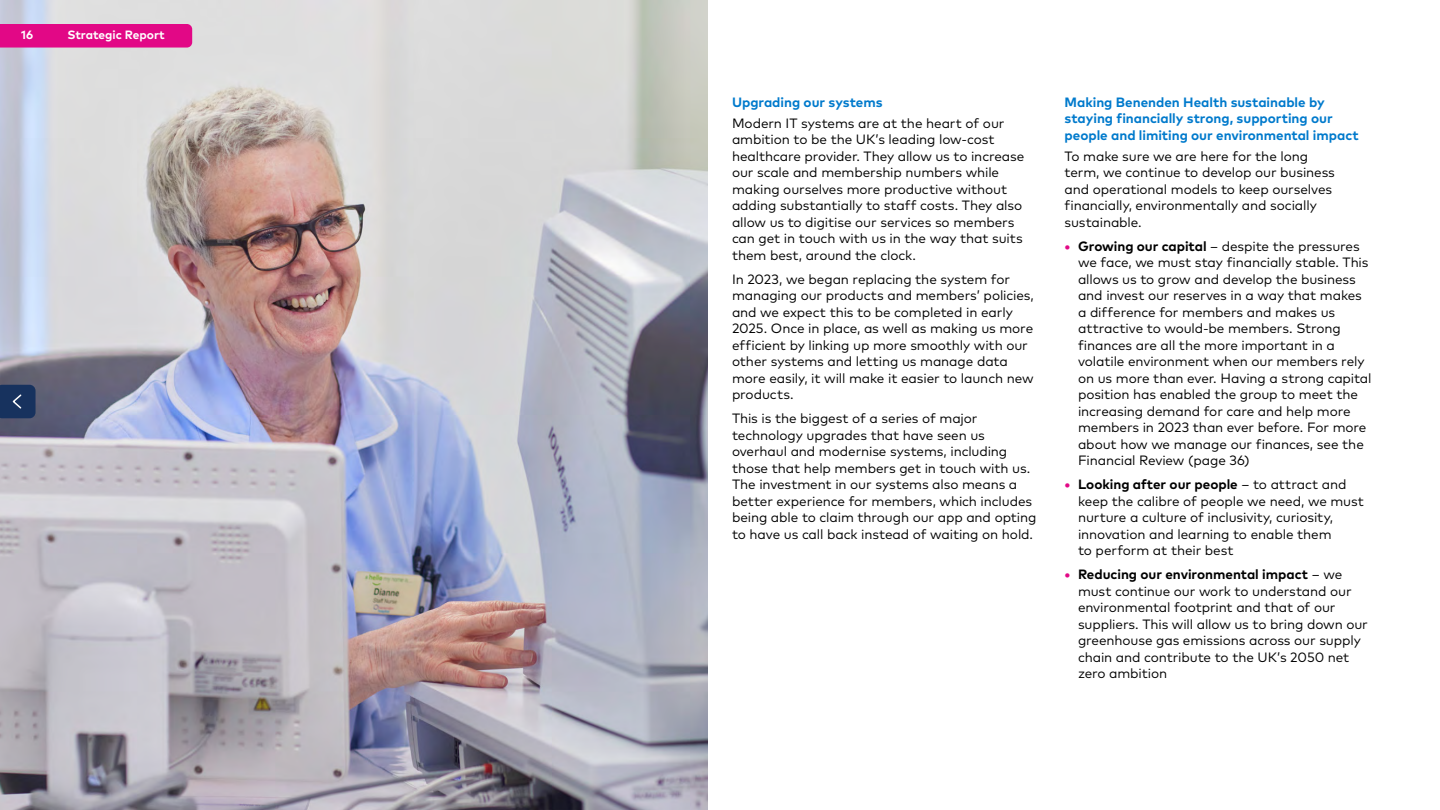
<style>
.page{position:relative;width:1440px;height:810px;background:#fff}
.page>*{position:absolute;margin:0;border:0;box-sizing:border-box;transform-origin:0 0}
.Body_copy{font:13.5px/16.5px "Mark Pro";letter-spacing:-.01em;color:#000}
.Subheads{font:700 13.5px/16.5px "Mark Pro";color:#007acc}
.t1{font:700 12px "Mark Pro";color:#fff}
.s1{font-weight:700;color:#e20886}
.s2{font-weight:700}
</style>
<div class="page">
<img style="left:0;top:0;width:708px;height:810px">
<svg style="left:0;top:385px;width:36px;height:33px"></svg>
<div style="left:0;top:24px;width:192px;height:24px;background:#e20886"></div>
<p class="t1" style="left:21px;top:26px;width:13px">16</p>
<p class="t1" style="left:68px;top:26px;width:99px">Strategic Report</p>
<h3 class="Subheads" style="left:732px;top:92px;width:152px">Upgrading our systems</h3>
<p class="Body_copy" style="left:732px;top:114px;width:294px">Modern IT systems are at the heart of our ambition to be the UKʼs leading low-cost healthcare provider. They allow us to increase our scale and membership numbers while making ourselves more productive without adding substantially to staff costs. They also allow us to digitise our services so members can get in touch with us in the way that suits them best, around the clock.</p>
<p class="Body_copy" style="left:732px;top:270px;width:303px">In 2023, we began replacing the system for managing our products and membersʼ policies, and we expect this to be completed in early 2025. Once in place, as well as making us more efficient by linking up more smoothly with our other systems and letting us manage data more easily, it will make it easier to launch new products.</p>
<p class="Body_copy" style="left:732px;top:409px;width:306px">This is the biggest of a series of major technology upgrades that have seen us overhaul and modernise systems, including those that help members get in touch with us.<br>The investment in our systems also means a better experience for members, which includes being able to claim through our app and opting to have us call back instead of waiting on hold.</p>
<h3 class="Subheads" style="left:1065px;top:92px;width:296px">Making Benenden Health sustainable by staying financially strong, supporting our people and limiting our environmental impact</h3>
<p class="Body_copy" style="left:1065px;top:147px;width:272px">To make sure we are here for the long term, we continue to develop our business and operational models to keep ourselves financially, environmentally and socially sustainable.</p>
<p class="Body_copy" style="left:1078px;top:237px;width:295px;text-indent:-14px"><span class="s1">•</span> <span class="s2">Growing our capital</span> – despite the pressures we face, we must stay financially stable. This allows us to grow and develop the business and invest our reserves in a way that makes a difference for members and makes us attractive to would-be members. Strong finances are all the more important in a volatile environment when our members rely on us more than ever. Having a strong capital position has enabled the group to meet the increasing demand for care and help more members in 2023 than ever before. For more about how we manage our finances, see the Financial Review (page 36)</p>
<p class="Body_copy" style="left:1078px;top:475px;width:287px;text-indent:-14px"><span class="s1">•</span> <span class="s2">Looking after our people</span> – to attract and keep the calibre of people we need, we must nurture a culture of inclusivity, curiosity, innovation and learning to enable them<br>to perform at their best</p>
<p class="Body_copy" style="left:1078px;top:565px;width:291px;text-indent:-14px"><span class="s1">•</span> <span class="s2">Reducing our environmental impact</span> – we must continue our work to understand our environmental footprint and that of our suppliers. This will allow us to bring down our greenhouse gas emissions across our supply chain and contribute to the UKʼs 2050 net zero ambition</p>
</div>
